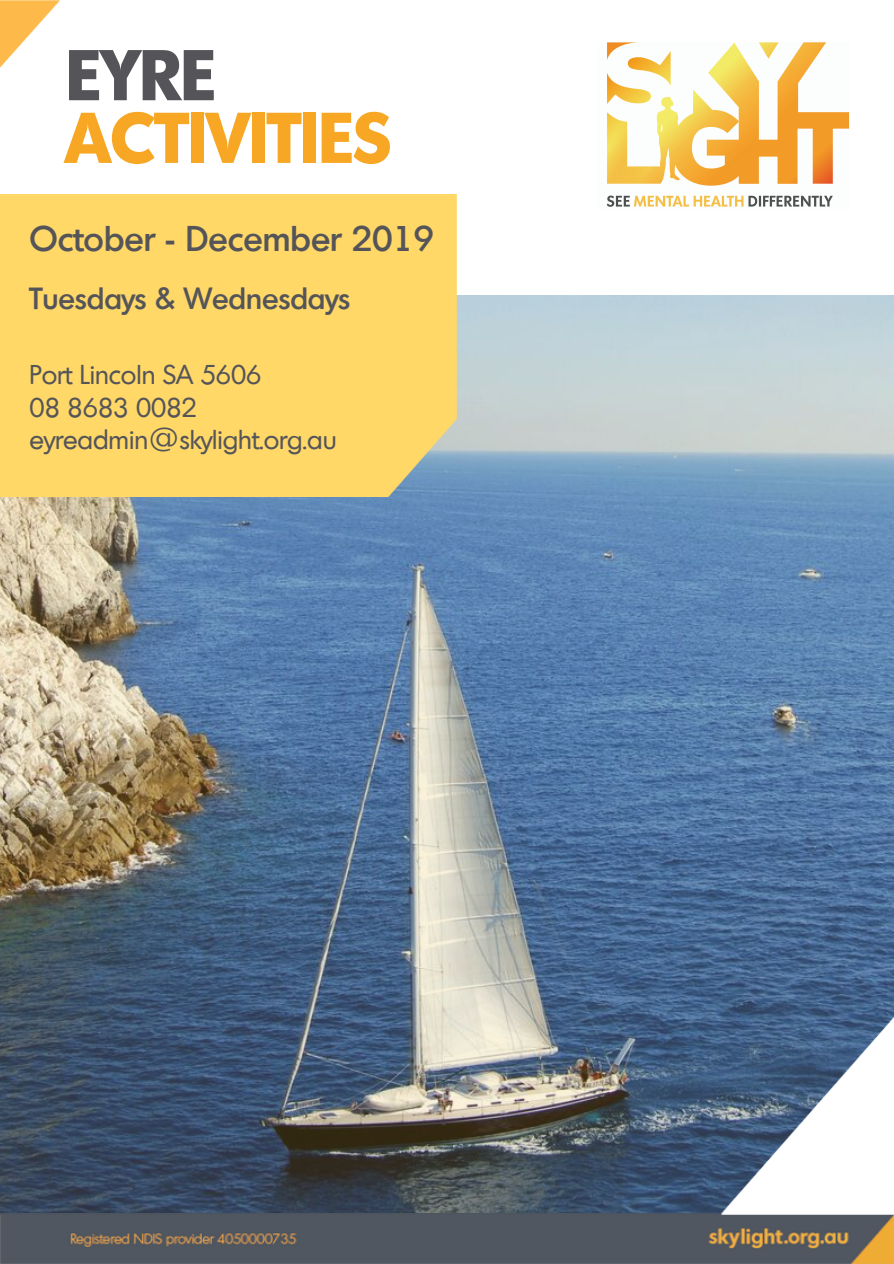
<style>
.page{position:relative;width:894px;height:1264px;background:#fff}
.page>*{position:absolute;margin:0;border:0;box-sizing:border-box;transform-origin:0 0}
.t1{font:700 69.6px "Montreal TS";color:#f7a723}
.t2{font:700 69.6px "Montreal TS";color:#555559}
.t3{font:500 34.8px "Montreal TS";color:#555559}
.t4{font:500 29.85px "Montreal TS";color:#555559}
.t5{font:26.55px/32.7px "Montreal TS";color:#555559}
</style>
<div class="page">
<img style="left:606px;top:43px;width:243px;height:164px">
<img style="left:0;top:0;width:59px;height:68px">
<img style="left:0;top:1220px;width:893px;height:43px">
<img style="left:0;top:295px;width:893px;height:925px">
<div style="left:0;top:194px;width:456px;height:302px;background:#ffd868"></div>
<img style="left:722px;top:1016px;width:171px;height:197px">
<img style="left:727px;top:1017px;width:166px;height:191px">
<h1 class="t2" style="left:66px;top:50px;width:151px">EYRE</h1>
<h1 class="t1" style="left:65px;top:113px;width:327px">ACTIVITIES</h1>
<h2 class="t3" style="left:30px;top:226px;width:406px">October - December 2019</h2>
<p class="t4" style="left:30px;top:287px;width:322px">Tuesdays &amp; Wednesdays</p>
<p class="t5" style="left:30px;top:360px;width:308px">Port Lincoln SA 5606<br>08 8683 0082 eyreadmin@skylight.org.au</p>
</div>
